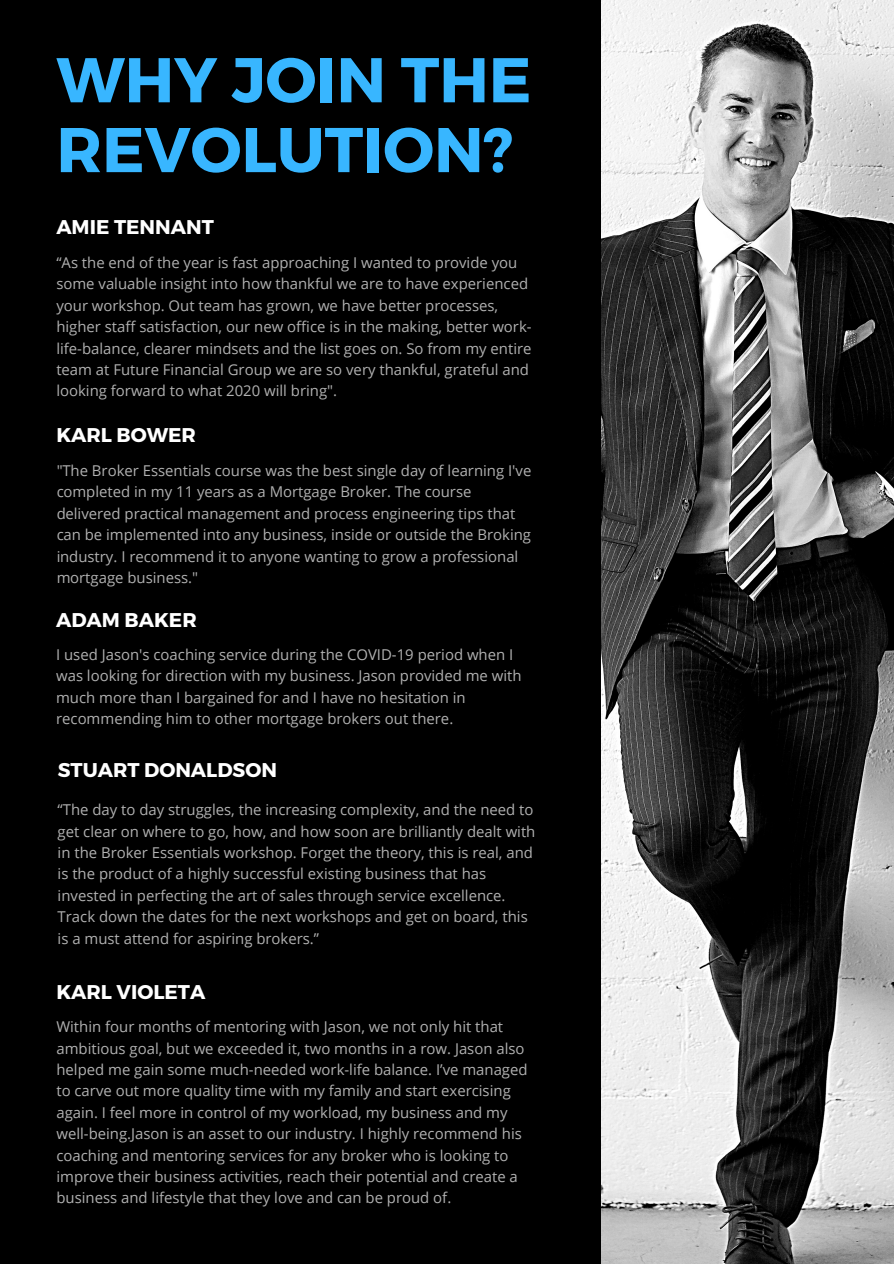
<style>
.page{position:relative;width:894px;height:1264px;background:#fff}
.page>*{position:absolute;margin:0;border:0;box-sizing:border-box;transform-origin:0 0}
.t1{font:700 63px/69.8px "Montserrat";color:#38b6ff}
.t2{font:700 19.8px "Montserrat";color:#fff}
.t3{font:14.85px/21.5px "Open Sans";color:#fff}
</style>
<div class="page">
<div style="left:0;top:0;width:893px;height:1263px;background:#000"></div>
<img style="left:601px;top:0;width:292px;height:1263px">
<p class="t1" style="left:56px;top:42px;width:476px">WHY JOIN THE<br>REVOLUTION?</p>
<p class="t2" style="left:56px;top:214px;width:159px">AMIE TENNANT</p>
<p class="t3" style="left:56px;top:251px;width:476px">“As the end of the year is fast approaching I wanted to provide you some valuable insight into how thankful we are to have experienced your workshop. Out team has grown, we have better processes, higher staff satisfaction, our new office is in the making, better work&shy;life-balance, clearer mindsets and the list goes on. So from my entire team at Future Financial Group we are so very thankful, grateful and looking forward to what 2020 will bring".</p>
<p class="t2" style="left:56px;top:421px;width:141px">KARL BOWER</p>
<p class="t3" style="left:56px;top:459px;width:476px">"The Broker Essentials course was the best single day of learning I've completed in my 11 years as a Mortgage Broker. The course delivered practical management and process engineering tips that can be implemented into any business, inside or outside the Broking industry. I recommend it to anyone wanting to grow a professional mortgage business."</p>
<p class="t2" style="left:56px;top:606px;width:142px">ADAM BAKER</p>
<p class="t3" style="left:56px;top:643px;width:467px">I used Jason's coaching service during the COVID-19 period when I was looking for direction with my business. Jason provided me with much more than I bargained for and I have no hesitation in recommending him to other mortgage brokers out there.</p>
<p class="t2" style="left:58px;top:757px;width:221px">STUART DONALDSON</p>
<p class="t3" style="left:58px;top:798px;width:479px">“The day to day struggles, the increasing complexity, and the need to get clear on where to go, how, and how soon are brilliantly dealt with in the Broker Essentials workshop. Forget the theory, this is real, and is the product of a highly successful existing business that has invested in perfecting the art of sales through service excellence.<br>Track down the dates for the next workshops and get on board, this is a must attend for aspiring brokers.”</p>
<p class="t2" style="left:56px;top:978px;width:150px">KARL VIOLETA</p>
<p class="t3" style="left:56px;top:1015px;width:472px">Within four months of mentoring with Jason, we not only hit that ambitious goal, but we exceeded it, two months in a row. Jason also helped me gain some much-needed work-life balance. I’ve managed to carve out more quality time with my family and start exercising again. I feel more in control of my workload, my business and my well-being.Jason is an asset to our industry. I highly recommend his coaching and mentoring services for any broker who is looking to improve their business activities, reach their potential and create a business and lifestyle that they love and can be proud of.</p>
</div>
